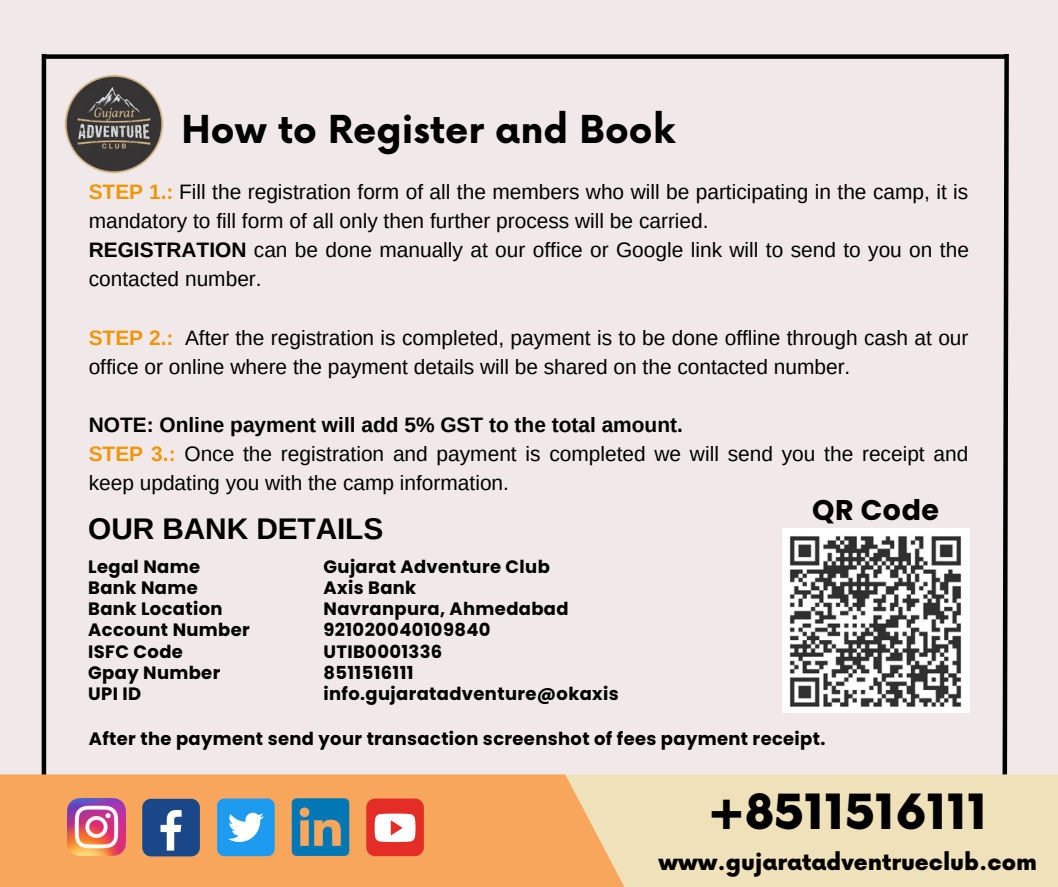
<style>
.page{position:relative;width:1058px;height:887px;background:#fff}
.page>*{position:absolute;margin:0;border:0;box-sizing:border-box;transform-origin:0 0}
.t1{font:900 47.25px "Now";color:#000}
.t2{font:700 37.5px "Now";color:#000}
.t3{font:700 29.85px "Arimo";letter-spacing:-.005em;color:#000}
.t4{font:700 28.5px "Poppins";letter-spacing:.02em;color:#000}
.t5{font:900 22.5px "Now";color:#000}
.t6{font:20.85px/29.1px "Arimo";color:#000}
.t7{font:700 20.85px "Arimo";color:#000}
.t8{font:700 17.85px "Poppins";letter-spacing:.02em;color:#000}
.s1{font-weight:700;color:#f19605}
.s2{font-weight:700}
</style>
<div class="page">
<div style="left:0;top:0;width:1058px;height:886px;background:#f1e9e9"></div>
<img style="left:65px;top:75px;width:99px;height:99px">
<div style="left:44px;top:54px;width:961px;height:5px;background:#000"></div>
<svg style="left:1000px;top:54px;width:9px;height:720px"></svg>
<hr style="left:42px;top:54px;width:4px;height:798px;background:#000">
<div style="left:553px;top:774px;width:505px;height:112px;background:#efe1b9"></div>
<svg style="left:0;top:774px;width:631px;height:112px;background:#f6aa62"></svg>
<img style="left:67px;top:798px;width:58px;height:57px">
<div style="left:142px;top:798px;width:58px;height:58px;background:#1a4789;border-radius:9px"></div>
<svg style="left:160px;top:810px;width:22px;height:40px"></svg>
<div style="left:217px;top:798px;width:58px;height:58px;background:#1d9bf0;border-radius:7px"></div>
<svg style="left:228px;top:812px;width:36px;height:30px"></svg>
<svg style="left:292px;top:798px;width:57px;height:57px;background:#3f829e"></svg>
<div style="left:366px;top:798px;width:58px;height:58px;background:#e52d27;border-radius:9px"></div>
<svg style="left:374px;top:813px;width:41px;height:29px"></svg>
<img style="left:782px;top:529px;width:187px;height:183px">
<p class="t2" style="left:181px;top:110px;width:495px">How to Register and Book</p>
<p class="t6" style="left:89px;top:177px;width:881px"><span class="s1">STEP 1.:</span> Fill the registration form of all the members who will be participating in the camp, it is mandatory to fill form of all only then further process will be carried.</p>
<p class="t6" style="left:89px;top:235px;width:881px"><span class="s2">REGISTRATION</span> can be done manually at our office or Google link will to send to you on the contacted number.</p>
<p class="t6" style="left:89px;top:323px;width:881px"><span class="s1">STEP 2.:</span> After the registration is completed, payment is to be done offline through cash at our office or online where the payment details will be shared on the contacted number.</p>
<p class="t7" style="left:89px;top:413px;width:595px">NOTE: Online payment will add 5% GST to the total amount.</p>
<p class="t6" style="left:89px;top:439px;width:881px"><span class="s1">STEP 3.:</span> Once the registration and payment is completed we will send you the receipt and keep updating you with the camp information.</p>
<p class="t3" style="left:88px;top:512px;width:296px">OUR BANK DETAILS</p>
<p class="t8" style="left:88px;top:554px;width:113px">Legal Name</p>
<p class="t8" style="left:88px;top:575px;width:111px">Bank Name</p>
<p class="t8" style="left:88px;top:596px;width:136px">Bank Location</p>
<p class="t8" style="left:88px;top:617px;width:163px">Account Number</p>
<p class="t8" style="left:88px;top:639px;width:96px">ISFC Code</p>
<p class="t8" style="left:88px;top:660px;width:133px">Gpay Number</p>
<p class="t8" style="left:88px;top:681px;width:54px">UPI ID</p>
<p class="t8" style="left:323px;top:554px;width:228px">Gujarat Adventure Club</p>
<p class="t8" style="left:323px;top:575px;width:94px">Axis Bank</p>
<p class="t8" style="left:323px;top:596px;width:246px">Navranpura, Ahmedabad</p>
<p class="t8" style="left:323px;top:617px;width:168px">921020040109840</p>
<p class="t8" style="left:323px;top:639px;width:120px">UTIB0001336</p>
<p class="t8" style="left:323px;top:660px;width:91px">8511516111</p>
<p class="t8" style="left:323px;top:681px;width:297px">info.gujaratadventure@okaxis</p>
<p class="t4" style="left:812px;top:489px;width:128px">QR Code</p>
<p class="t8" style="left:89px;top:726px;width:738px">After the payment send your transaction screenshot of fees payment receipt.</p>
<p class="t1" style="left:707px;top:786px;width:281px">+8511516111</p>
<p class="t5" style="left:658px;top:850px;width:380px">www.gujaratadventrueclub.com</p>
</div>
